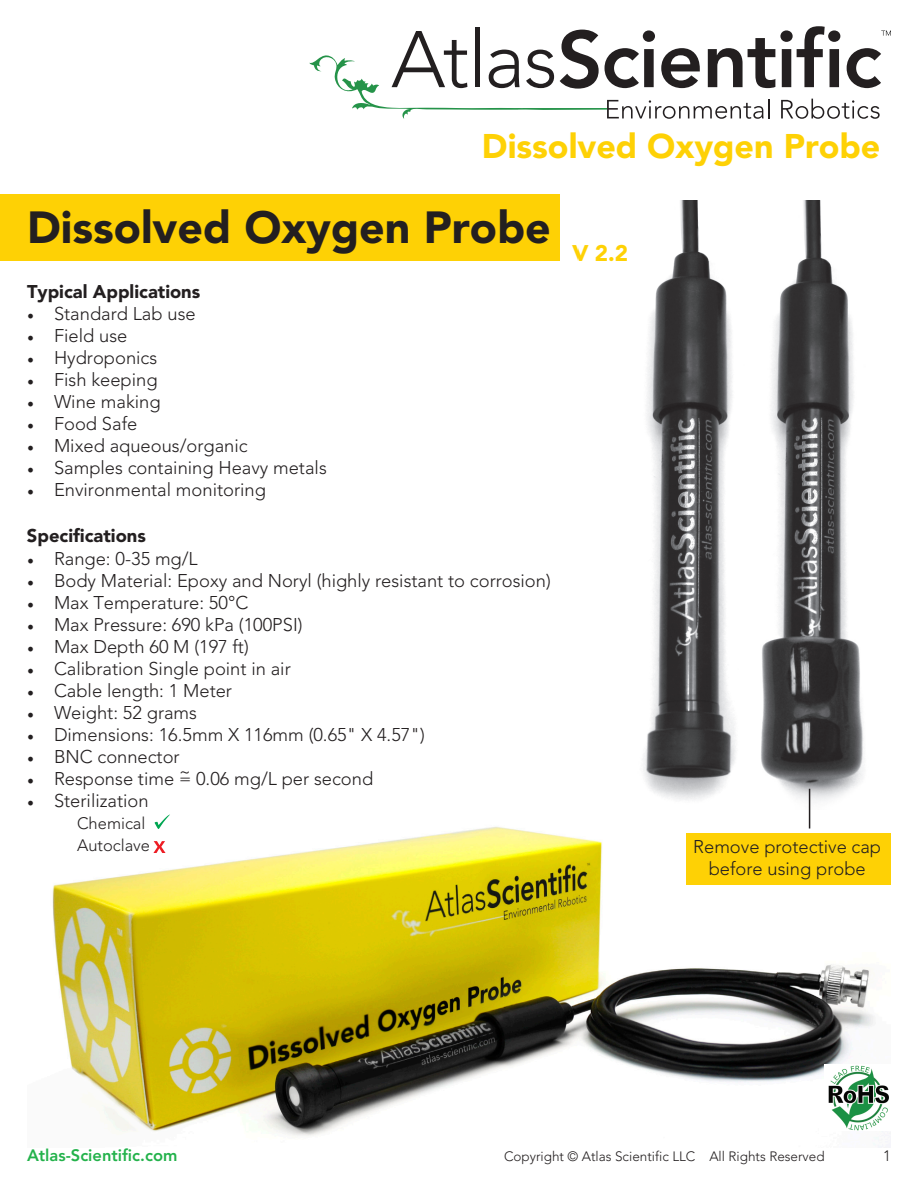
<style>
.page{position:relative;width:918px;height:1188px;background:#fff}
.page>*{position:absolute;margin:0;border:0;box-sizing:border-box;transform-origin:0 0}
.t1{font:900 44.7px "Avenir";color:#231f20}
.t2{font:900 33.9px "Avenir";color:#fed105}
.t3{font:300 18.3px/22px "Avenir";color:#231f20;text-align:center}
.t4{font:900 18.3px "Avenir";color:#231f20}
.t5{font:800 16.5px "Avenir";color:#23b24b}
.t6{font:300 16.5px/22.4px "Avenir";color:#231f20}
.t7{font:300 15px "Avenir";color:#231f20}
.t8{font:300 13.5px "Avenir";color:#231f20}
.s1{font-family:"Minion Pro";font-weight:400;font-size:18px}
</style>
<div class="page">
<svg style="left:309px;top:26px;width:582px;height:93px"></svg>
<img style="left:52px;top:809px;width:839px;height:338px">
<div style="left:0;top:194px;width:560px;height:67px;background:#fed105"></div>
<img style="left:825px;top:1065px;width:66px;height:65px">
<svg style="left:155px;top:814px;width:15px;height:15px"></svg>
<svg style="left:153px;top:841px;width:13px;height:12px"></svg>
<img style="left:801px;top:200px;width:63px;height:609px">
<div style="left:686px;top:833px;width:205px;height:51px;background:#fed105"></div>
<hr style="left:809px;top:789px;width:1px;height:40px;background:#231f20">
<img style="left:579px;top:200px;width:222px;height:625px">
<h2 class="t2" style="left:482px;top:125px;width:400px">Dissolved Oxygen Probe</h2>
<h1 class="t1" style="left:27px;top:200px;width:603px">Dissolved Oxygen Probe <sub>V</sub> <sub>2.2</sub></h1>
<p class="t4" style="left:27px;top:281px;width:175px">Typical Applications</p>
<p class="t3" style="left:27px;top:303px;width:170px"><span class="s1">•</span> Standard Lab use</p>
<p class="t3" style="left:27px;top:325px;width:102px"><span class="s1">•</span> Field use</p>
<p class="t3" style="left:27px;top:347px;width:132px"><span class="s1">•</span> Hydroponics</p>
<p class="t3" style="left:27px;top:369px;width:132px"><span class="s1">•</span> Fish keeping</p>
<p class="t3" style="left:27px;top:391px;width:135px"><span class="s1">•</span> Wine making</p>
<p class="t3" style="left:27px;top:413px;width:112px"><span class="s1">•</span> Food Safe</p>
<p class="t3" style="left:27px;top:435px;width:222px"><span class="s1">•</span> Mixed aqueous/organic</p>
<p class="t3" style="left:27px;top:457px;width:301px"><span class="s1">•</span> Samples containing Heavy metals</p>
<p class="t3" style="left:27px;top:479px;width:241px"><span class="s1">•</span> Environmental monitoring</p>
<p class="t4" style="left:27px;top:525px;width:120px">Specifications</p>
<p class="t3" style="left:27px;top:547px;width:172px"><span class="s1">•</span> Range: 0-35 mg/L</p>
<p class="t3" style="left:27px;top:569px;width:525px"><span class="s1">•</span> Body Material: Epoxy and Noryl (highly resistant to corrosion)</p>
<p class="t3" style="left:27px;top:591px;width:223px"><span class="s1">•</span> Max Temperature: 50°C</p>
<p class="t3" style="left:27px;top:613px;width:277px"><span class="s1">•</span> Max Pressure: 690 kPa (100PSI)</p>
<p class="t3" style="left:27px;top:635px;width:223px"><span class="s1">•</span> Max Depth 60 M (197 ft)</p>
<p class="t3" style="left:27px;top:657px;width:265px"><span class="s1">•</span> Calibration Single point in air</p>
<p class="t3" style="left:27px;top:679px;width:207px"><span class="s1">•</span> Cable length: 1 Meter</p>
<p class="t3" style="left:27px;top:701px;width:172px"><span class="s1">•</span> Weight: 52 grams</p>
<p class="t3" style="left:27px;top:723px;width:399px"><span class="s1">•</span> Dimensions: 16.5mm X 116mm (0.65" X 4.57")</p>
<p class="t3" style="left:27px;top:745px;width:154px"><span class="s1">•</span> BNC connector</p>
<p class="t3" style="left:27px;top:767px;width:348px"><span class="s1">•</span> Response time = 0.06 mg/L per second</p>
<p class="t3" style="left:27px;top:789px;width:123px"><span class="s1">•</span> Sterilization</p>
<p class="t3" style="left:179px;top:761px;width:14px">~</p>
<p class="t6" style="left:77px;top:812px;width:75px">Chemical<br>Autoclave</p>
<p class="t3" style="left:693px;top:836px;width:189px">Remove protective cap before using probe</p>
<p class="t5" style="left:27px;top:1145px;width:152px">Atlas-Scientific.com</p>
<p class="t8" style="left:504px;top:1148px;width:322px">Copyright © Atlas Scientific LLC All Rights Reserved</p>
<p class="t7" style="left:883px;top:1147px;width:9px">1</p>
</div>
